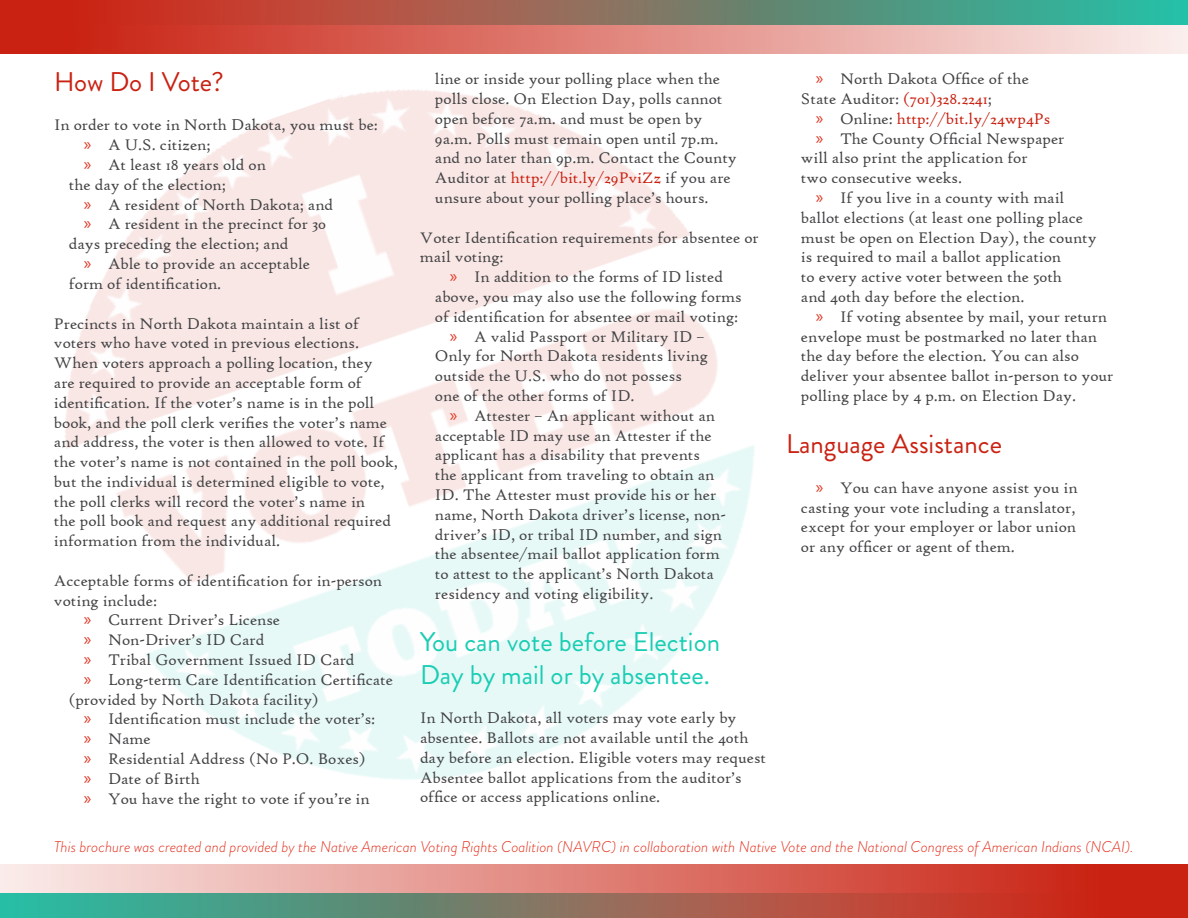
<style>
.page{position:relative;width:1188px;height:918px;background:#fff}
.page>*{position:absolute;margin:0;border:0;box-sizing:border-box;transform-origin:0 0}
.t1{font:27px/32.4px "Brandon Grotesque";color:#19cdb4}
.t2{font:27px "Brandon Grotesque";color:#c92212}
.t3{font:16.5px/19.8px "High Tower Text";color:#434345}
.t4{font:16.5px "High Tower Text";color:#c92212}
.t5{font:italic 300 15.6px "Brandon Grotesque";color:#e33421}
.s1{font-family:"Myriad Pro";font-size:18px;color:#e33421}
.s2{color:#c92212}
.s3{color:#434345}
</style>
<div class="page">
<img style="left:65px;top:90px;width:690px;height:690px">
<svg style="left:0;top:0;width:1188px;height:54px;background:#b6796b"></svg>
<svg style="left:0;top:864px;width:1188px;height:54px;background:#b77769"></svg>
<h1 class="t2" style="left:54px;top:63px;width:172px">How Do I Vote?</h1>
<p class="t3" style="left:54px;top:115px;width:326px">In order to vote in North Dakota, you must be:</p>
<p class="t3" style="left:84px;top:135px;width:128px"><span class="s1">»</span> A U.S. citizen;</p>
<p class="t3" style="left:84px;top:155px;width:184px"><span class="s1">»</span> At least 18 years old on</p>
<p class="t3" style="left:69px;top:175px;width:158px">the day of the election;</p>
<p class="t3" style="left:84px;top:195px;width:251px"><span class="s1">»</span> A resident of North Dakota; and</p>
<p class="t3" style="left:84px;top:214px;width:244px"><span class="s1">»</span> A resident in the precinct for 30</p>
<p class="t3" style="left:69px;top:234px;width:221px">days preceding the election; and</p>
<p class="t3" style="left:84px;top:254px;width:228px"><span class="s1">»</span> Able to provide an acceptable</p>
<p class="t3" style="left:69px;top:274px;width:154px">form of identification.</p>
<p class="t3" style="left:54px;top:313px;width:345px">Precincts in North Dakota maintain a list of voters who have voted in previous elections.<br>When voters approach a polling location, they<br>are required to provide an acceptable form of identification. If the voter’s name is in the poll book, and the poll clerk verifies the voter’s name and address, the voter is then allowed to vote. If the voter’s name is not contained in the poll book, but the individual is determined eligible to vote, the poll clerks will record the voter’s name in<br>the poll book and request any additional required information from the individual.</p>
<p class="t3" style="left:54px;top:571px;width:330px">Acceptable forms of identification for in-person</p>
<p class="t3" style="left:54px;top:591px;width:105px">voting include:</p>
<p class="t3" style="left:84px;top:610px;width:198px"><span class="s1">»</span> Current Driver’s License</p>
<p class="t3" style="left:84px;top:630px;width:182px"><span class="s1">»</span> Non-Driver’s ID Card</p>
<p class="t3" style="left:84px;top:650px;width:272px"><span class="s1">»</span> Tribal Government Issued ID Card</p>
<p class="t3" style="left:84px;top:670px;width:311px"><span class="s1">»</span> Long-term Care Identification Certificate</p>
<p class="t3" style="left:69px;top:690px;width:251px">(provided by North Dakota facility)</p>
<p class="t3" style="left:84px;top:709px;width:293px"><span class="s1">»</span> Identification must include the voter’s:</p>
<p class="t3" style="left:84px;top:729px;width:68px"><span class="s1">»</span> Name</p>
<p class="t3" style="left:84px;top:749px;width:283px"><span class="s1">»</span> Residential Address (No P.O. Boxes)</p>
<p class="t3" style="left:84px;top:769px;width:117px"><span class="s1">»</span> Date of Birth</p>
<p class="t3" style="left:84px;top:789px;width:287px"><span class="s1">»</span> You have the right to vote if you’re in</p>
<p class="t3" style="left:435px;top:69px;width:303px">line or inside your polling place when the polls close. On Election Day, polls cannot open before 7a.m. and must be open by 9a.m. Polls must remain open until 7p.m. and no later than 9p.m. Contact the County Auditor at <span class="s2">http://bit.ly/29PviZz</span> if you are unsure about your polling place’s hours.</p>
<p class="t3" style="left:420px;top:227px;width:340px">Voter Identification requirements for absentee or</p>
<p class="t3" style="left:420px;top:247px;width:85px">mail voting:</p>
<p class="t3" style="left:450px;top:267px;width:274px"><span class="s1">»</span> In addition to the forms of ID listed</p>
<p class="t3" style="left:435px;top:287px;width:308px">above, you may also use the following forms</p>
<p class="t3" style="left:435px;top:307px;width:305px">of identification for absentee or mail voting:</p>
<p class="t3" style="left:450px;top:326px;width:256px"><span class="s1">»</span> A valid Passport or Military ID –</p>
<p class="t3" style="left:435px;top:346px;width:274px">Only for North Dakota residents living</p>
<p class="t3" style="left:435px;top:366px;width:248px">outside the U.S. who do not possess</p>
<p class="t3" style="left:435px;top:386px;width:201px">one of the other forms of ID.</p>
<p class="t3" style="left:450px;top:406px;width:267px"><span class="s1">»</span> Attester – An applicant without an</p>
<p class="t3" style="left:435px;top:425px;width:278px">acceptable ID may use an Attester if the</p>
<p class="t3" style="left:435px;top:445px;width:267px">applicant has a disability that prevents</p>
<p class="t3" style="left:435px;top:465px;width:281px">the applicant from traveling to obtain an</p>
<p class="t3" style="left:435px;top:485px;width:283px">ID. The Attester must provide his or her</p>
<p class="t3" style="left:435px;top:505px;width:293px">name, North Dakota driver’s license, non-</p>
<p class="t3" style="left:435px;top:524px;width:289px">driver’s ID, or tribal ID number, and sign</p>
<p class="t3" style="left:435px;top:544px;width:286px">the absentee/mail ballot application form</p>
<p class="t3" style="left:435px;top:564px;width:280px">to attest to the applicant’s North Dakota</p>
<p class="t3" style="left:435px;top:584px;width:220px">residency and voting eligibility.</p>
<h1 class="t1" style="left:420px;top:626px;width:302px">You can vote before Election<br>Day by mail or by absentee.</h1>
<p class="t3" style="left:420px;top:708px;width:348px">In North Dakota, all voters may vote early by absentee. Ballots are not available until the 40th day before an election. Eligible voters may request Absentee ballot applications from the auditor’s office or access applications online.</p>
<p class="t3" style="left:801px;top:69px;width:229px;text-indent:15px"><span class="s1">»</span> North Dakota Office of the<br>State Auditor: <span class="s2">(701)328.2241</span>;</p>
<p class="t4" style="left:816px;top:109px;width:236px"><span class="s1">»</span> <span class="s3">Online:</span> http://bit.ly/24wp4Ps</p>
<p class="t3" style="left:816px;top:128px;width:250px"><span class="s1">»</span> The County Official Newspaper</p>
<p class="t3" style="left:801px;top:148px;width:228px">will also print the application for</p>
<p class="t3" style="left:801px;top:168px;width:163px">two consecutive weeks.</p>
<p class="t3" style="left:816px;top:188px;width:250px"><span class="s1">»</span> If you live in a county with mail</p>
<p class="t3" style="left:801px;top:208px;width:284px">ballot elections (at least one polling place</p>
<p class="t3" style="left:801px;top:227px;width:297px">must be open on Election Day), the county</p>
<p class="t3" style="left:801px;top:247px;width:262px">is required to mail a ballot application</p>
<p class="t3" style="left:801px;top:267px;width:263px">to every active voter between the 50th</p>
<p class="t3" style="left:801px;top:287px;width:225px">and 40th day before the election.</p>
<p class="t3" style="left:816px;top:307px;width:293px"><span class="s1">»</span> If voting absentee by mail, your return</p>
<p class="t3" style="left:801px;top:326px;width:298px">envelope must be postmarked no later than</p>
<p class="t3" style="left:801px;top:346px;width:280px">the day before the election. You can also</p>
<p class="t3" style="left:801px;top:366px;width:314px">deliver your absentee ballot in-person to your</p>
<p class="t3" style="left:801px;top:386px;width:277px">polling place by 4 p.m. on Election Day.</p>
<h1 class="t2" style="left:786px;top:425px;width:218px">Language Assistance</h1>
<p class="t3" style="left:801px;top:478px;width:278px;text-indent:15px"><span class="s1">»</span> You can have anyone assist you in casting your vote including a translator, except for your employer or labor union or any officer or agent of them.</p>
<p class="t5" style="left:54px;top:836px;width:1081px">This brochure was created and provided by the Native American Voting Rights Coalition (NAVRC) in collaboration with Native Vote and the National Congress of American Indians (NCAI).</p>
</div>
